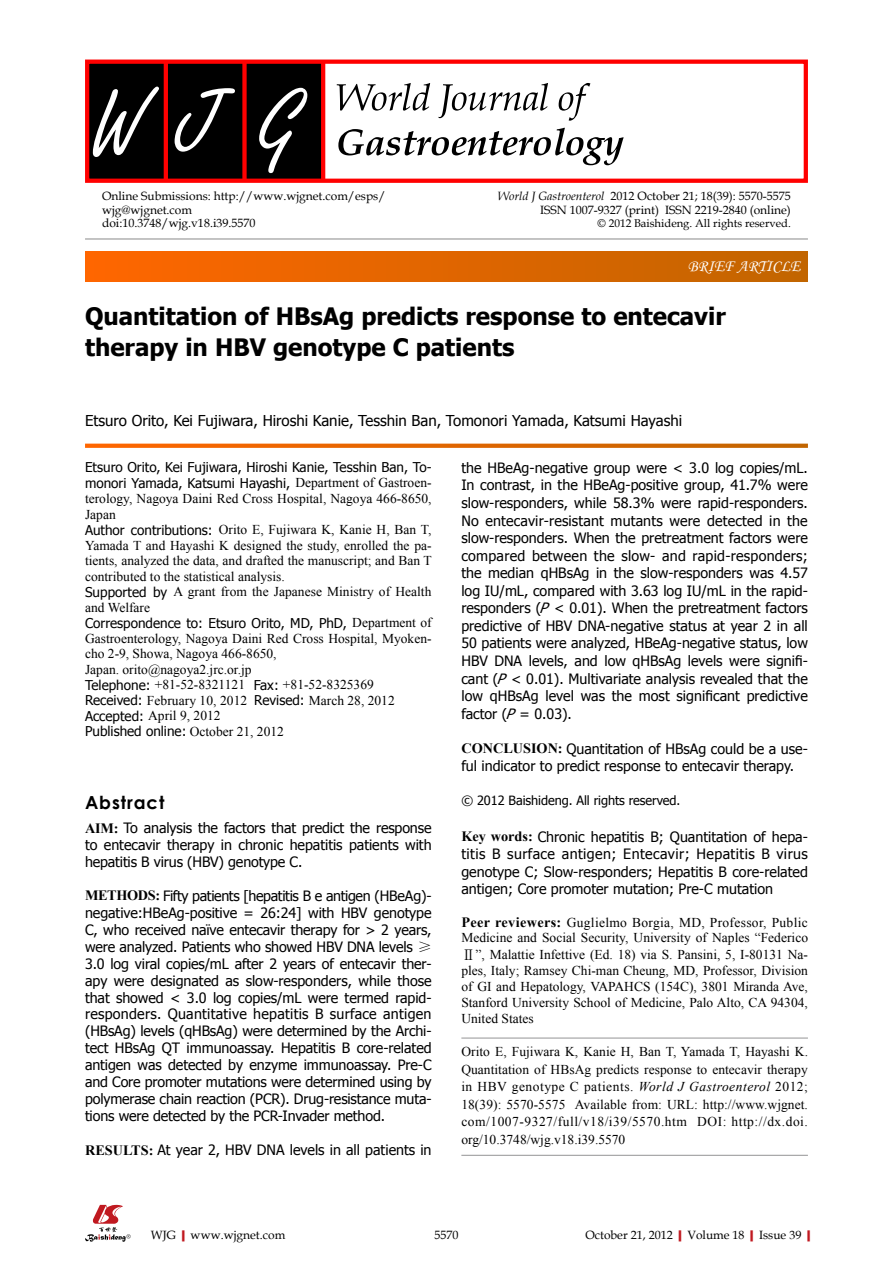
<style>
.page{position:relative;width:893px;height:1263px;background:#fff}
.page>*{position:absolute;margin:0;border:0;box-sizing:border-box;transform-origin:0 0}
.t1{font:700 24px/31.5px "Tahoma";color:#000}
.t2{font:700 18px "Century Gothic";letter-spacing:.05em;color:#000}
.t3{font:16.5px "Monotype Corsiva";color:#fff}
.t4{font:15px "Tahoma";color:#000}
.t5{font:14.25px/17.5px "Tahoma";color:#000;text-align:justify}
.t6{font:13.5px/15.5px "Times New Roman";color:#000}
.t7{font:13.5px/15.6px "Tahoma";color:#000}
.t8{font:12.75px "Tahoma";letter-spacing:-.005em;color:#000}
.t9{font:12px/13.5px "Book Antiqua";color:#000;text-align:right}
.t10{font:11.25px "Book Antiqua";color:#000}
.s1{font-style:italic}
.s2{font-family:"Times New Roman"}
.s3{font-family:"Tahoma"}
.s4{font-family:"Times New Roman";font-weight:700}
.s5{font-weight:700;font-size:14.25px}
.s6{font-family:"Koz Min Pro";font-size:14.25px}
.s7{font-family:"Sim Sun"}
.s8{font-weight:700;color:#c01920}
</style>
<div class="page">
<div style="left:85px;top:252px;width:723px;height:29px;background:linear-gradient(to right,#f60,#c16500)"></div>
<hr style="left:85px;top:239px;width:723px;height:1px;background:#898989">
<div style="left:87px;top:61px;width:236px;height:121px;background:#000"></div>
<hr style="left:164px;top:61px;width:4px;height:121px;background:#f00">
<div style="left:242px;top:61px;width:5px;height:121px;background:#f00"></div>
<hr style="left:321px;top:61px;width:4px;height:121px;background:#f00">
<div style="left:85px;top:60px;width:723px;height:123px;border:4px solid #f00"></div>
<svg style="left:259px;top:88px;width:48px;height:85px"></svg>
<svg style="left:175px;top:88px;width:60px;height:64px"></svg>
<svg style="left:93px;top:87px;width:66px;height:70px"></svg>
<svg style="left:337px;top:83px;width:253px;height:38px"></svg>
<svg style="left:338px;top:128px;width:286px;height:37px"></svg>
<svg style="left:85px;top:444px;width:723px;height:4px;background:#e16a08"></svg>
<svg style="left:85px;top:1205px;width:46px;height:37px"></svg>
<hr style="left:461px;top:1038px;width:347px;height:1px;background:#949495">
<hr style="left:461px;top:1155px;width:347px;height:1px;background:#949495">
<p class="t9" style="left:102px;top:189px;width:285px;text-align:left">Online Submissions: http://www.wjgnet.com/esps/ wjg@wjgnet.com<br>doi:10.3748/wjg.v18.i39.5570</p>
<p class="t9" style="left:498px;top:189px;width:294px"><span class="s1">World J Gastroenterol</span> 2012 October 21; 18(39): 5570-5575<br>ISSN 1007-9327 (print) ISSN 2219-2840 (online)</p>
<p class="t10" style="left:598px;top:215px;width:195px">© 2012 Baishideng. All rights reserved.</p>
<p class="t3" style="left:688px;top:256px;width:114px">BRIEF ARTICLE</p>
<h1 class="t1" style="left:85px;top:298px;width:642px">Quantitation of HBsAg predicts response to entecavir therapy in HBV genotype C patients</h1>
<p class="t4" style="left:85px;top:410px;width:599px">Etsuro Orito, Kei Fujiwara, Hiroshi Kanie, Tesshin Ban, Tomonori Yamada, Katsumi Hayashi</p>
<p class="t7" style="left:85px;top:459px;width:348px">Etsuro Orito, Kei Fujiwara, Hiroshi Kanie, Tesshin Ban, To&shy;monori Yamada, Katsumi Hayashi, <span class="s2">Department of Gastroen-</span></p>
<p class="t6" style="left:85px;top:491px;width:348px">terology, Nagoya Daini Red Cross Hospital, Nagoya 466-8650, Japan<br><span class="s3">Author contributions:</span> Orito E, Fujiwara K, Kanie H, Ban T, Yamada T and Hayashi K designed the study, enrolled the pa&shy;tients, analyzed the data, and drafted the manuscript; and Ban T contributed to the statistical analysis.<br><span class="s3">Supported by</span> A grant from the Japanese Ministry of Health and Welfare</p>
<p class="t7" style="left:85px;top:614px;width:348px">Correspondence to: Etsuro Orito, MD, PhD, <span class="s2">Department of</span></p>
<p class="t6" style="left:85px;top:630px;width:348px">Gastroenterology, Nagoya Daini Red Cross Hospital, Myoken&shy;cho 2-9, Showa, Nagoya 466-8650,<br>Japan. orito@nagoya2.jrc.or.jp<br><span class="s3">Telephone:</span> +81-52-8321121 <span class="s3">Fax:</span> +81-52-8325369<br><span class="s3">Received:</span> February 10, 2012 <span class="s3">Revised:</span> March 28, 2012<br><span class="s3">Accepted:</span> April 9, 2012</p>
<p class="t7" style="left:85px;top:723px;width:200px">Published online: <span class="s2">October 21, 2012</span></p>
<p class="t5" style="left:461px;top:458px;width:348px">the HBeAg-negative group were &lt; 3.0 log copies/mL.<br>In contrast, in the HBeAg-positive group, 41.7% were slow-responders, while 58.3% were rapid-responders.<br>No entecavir-resistant mutants were detected in the slow-responders. When the pretreatment factors were compared between the slow- and rapid-responders; the median qHBsAg in the slow-responders was 4.57 log IU/mL, compared with 3.63 log IU/mL in the rapid&shy;responders (<span class="s1">P</span>&lt; 0.01). When the pretreatment factors predictive of HBV DNA-negative status at year 2 in all 50 patients were analyzed, HBeAg-negative status, low HBV DNA levels, and low qHBsAg levels were signifi&shy;cant (<span class="s1">P</span>&lt; 0.01). Multivariate analysis revealed that the low qHBsAg level was the most significant predictive factor (<span class="s1">P</span>= 0.03).</p>
<p class="t5" style="left:461px;top:739px;width:348px"><span class="s4">CONCLUSION:</span> Quantitation of HBsAg could be a use&shy;ful indicator to predict response to entecavir therapy.</p>
<p class="t8" style="left:461px;top:792px;width:221px">© 2012 Baishideng. All rights reserved.</p>
<p class="t5" style="left:461px;top:827px;width:348px"><span class="s4">Key words:</span> Chronic hepatitis B; Quantitation of hepa&shy;titis B surface antigen; Entecavir; Hepatitis B virus genotype C; Slow-responders; Hepatitis B core-related antigen; Core promoter mutation; Pre-C mutation</p>
<p class="t6" style="left:461px;top:914px;width:348px;line-height:16px;text-align:justify"><span class="s5">Peer reviewers:</span> Guglielmo Borgia, MD, Professor, Public Medicine and Social Security, University of Naples “Federico <span class="s6">Ⅱ</span>”, Malattie Infettive (Ed. 18) via S. Pansini, 5, I-80131 Na&shy;ples, Italy; Ramsey Chi-man Cheung, MD, Professor, Division of GI and Hepatology, VAPAHCS (154C), 3801 Miranda Ave, Stanford University School of Medicine, Palo Alto, CA 94304, United States</p>
<p class="t6" style="left:461px;top:1042px;width:348px;line-height:17.5px;text-align:justify">Orito E, Fujiwara K, Kanie H, Ban T, Yamada T, Hayashi K.<br>Quantitation of HBsAg predicts response to entecavir therapy in HBV genotype C patients. <span class="s1">World J Gastroenterol</span> 2012; 18(39): 5570-5575 Available from: URL: http://www.wjgnet. com/1007-9327/full/v18/i39/5570.htm DOI: http://dx.doi. org/10.3748/wjg.v18.i39.5570</p>
<p class="t2" style="left:85px;top:789px;width:81px">Abstract</p>
<p class="t5" style="left:85px;top:819px;width:348px;line-height:17px"><span class="s4">AIM:</span> To analysis the factors that predict the response to entecavir therapy in chronic hepatitis patients with hepatitis B virus (HBV) genotype C.</p>
<p class="t5" style="left:85px;top:886px;width:348px;line-height:17px"><span class="s4">METHODS:</span> Fifty patients [hepatitis B e antigen (HBeAg)- negative:HBeAg-positive = 26:24] with HBV genotype C, who received naïve entecavir therapy for &gt; 2 years, were analyzed. Patients who showed HBV DNA levels <span class="s7">≥ </span>3.0 log viral copies/mL after 2 years of entecavir ther&shy;apy were designated as slow-responders, while those that showed &lt; 3.0 log copies/mL were termed rapid&shy;responders. Quantitative hepatitis B surface antigen (HBsAg) levels (qHBsAg) were determined by the Archi&shy;tect HBsAg QT immunoassay. Hepatitis B core-related antigen was detected by enzyme immunoassay. Pre-C and Core promoter mutations were determined using by polymerase chain reaction (PCR). Drug-resistance muta&shy;tions were detected by the PCR-Invader method.</p>
<p class="t5" style="left:85px;top:1140px;width:348px"><span class="s4">RESULTS:</span> At year 2, HBV DNA levels in all patients in</p>
<p class="t9" style="left:151px;top:1227px;width:136px">WJG<span class="s8">|</span>www.wjgnet.com</p>
<p class="t9" style="left:434px;top:1227px;width:25px">5570</p>
<p class="t9" style="left:585px;top:1227px;width:232px">October 21, 2012<span class="s8">|</span>Volume 18<span class="s8">|</span>Issue 39<span class="s8">|</span></p>
</div>
